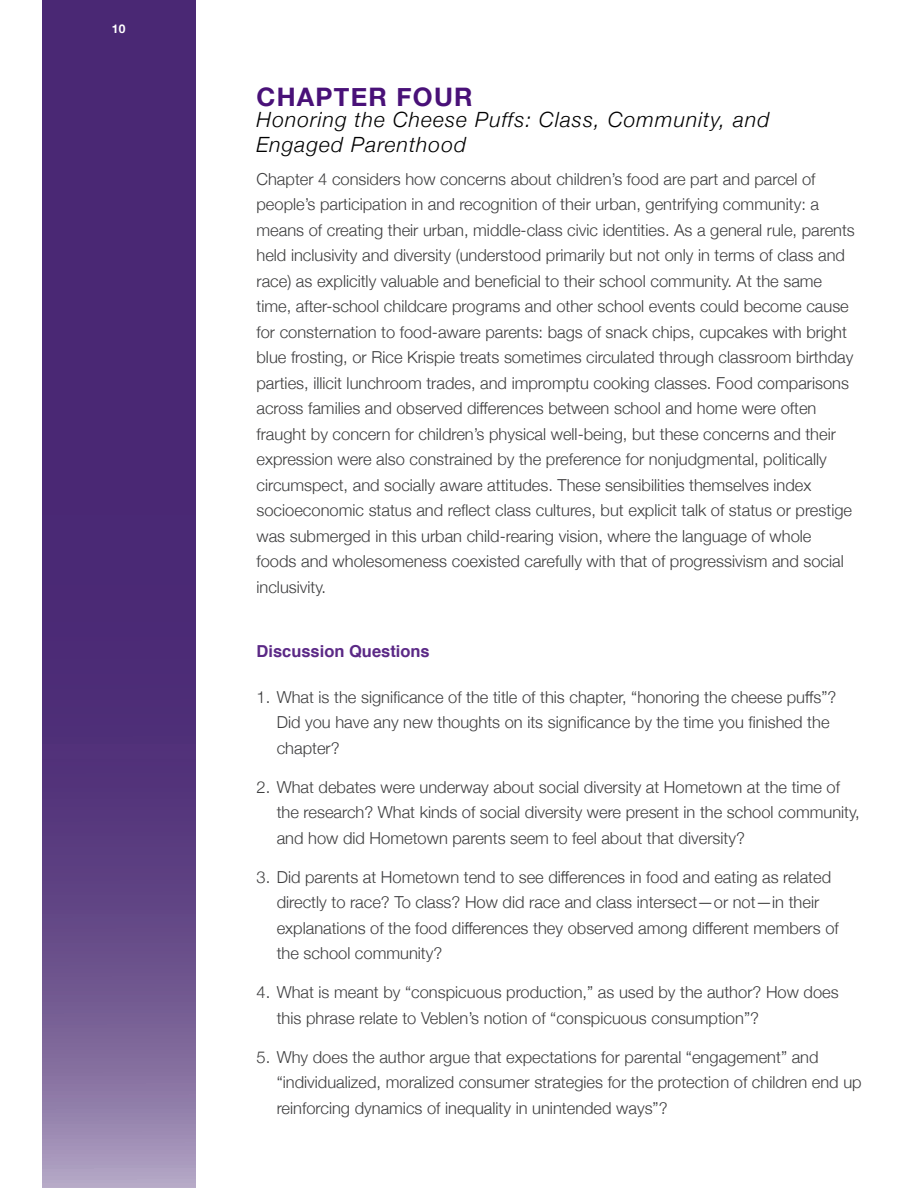
<style>
.page{position:relative;width:918px;height:1188px;background:#fff}
.page>*{position:absolute;margin:0;border:0;box-sizing:border-box;transform-origin:0 0}
.t1{font:700 25.5px "Helvetica Neue";letter-spacing:.05em;color:#491178}
.t2{font:italic 300 21px/25.5px "Helvetica Neue";letter-spacing:.05em;color:#000}
.Text{font:300 16.5px/25.5px "Helvetica Neue";color:#3e3e3f}
.Text-2{font:700 16.5px "Helvetica";color:#5b2986}
.t3{font:700 12px "Helvetica Neue";color:#fff}
</style>
<div class="page">
<svg style="left:42px;top:0;width:153px;height:1188px;background:#593b7f"></svg>
<p class="t3" style="left:112px;top:20px;width:15px">10</p>
<p class="t1" style="left:256px;top:77px;width:218px">CHAPTER FOUR</p>
<p class="t2" style="left:256px;top:105px;width:515px">Honoring the Cheese Puffs: Class, Community, and<br>Engaged Parenthood</p>
<p class="Text" style="left:256px;top:165px;width:600px">Chapter 4 considers how concerns about children’s food are part and parcel of people’s participation in and recognition of their urban, gentrifying community: a means of creating their urban, middle-class civic identities. As a general rule, parents held inclusivity and diversity (understood primarily but not only in terms of class and race) as explicitly valuable and beneficial to their school community. At the same time, after-school childcare programs and other school events could become cause for consternation to food-aware parents: bags of snack chips, cupcakes with bright blue frosting, or Rice Krispie treats sometimes circulated through classroom birthday parties, illicit lunchroom trades, and impromptu cooking classes. Food comparisons across families and observed differences between school and home were often fraught by concern for children’s physical well-being, but these concerns and their expression were also constrained by the preference for nonjudgmental, politically circumspect, and socially aware attitudes. These sensibilities themselves index socioeconomic status and reflect class cultures, but explicit talk of status or prestige was submerged in this urban child-rearing vision, where the language of whole foods and wholesomeness coexisted carefully with that of progressivism and social inclusivity.</p>
<p class="Text-2" style="left:256px;top:638px;width:175px">Discussion Questions</p>
<p class="Text" style="left:277px;top:683px;width:561px;text-indent:-20px">1. What is the significance of the title of this chapter, “honoring the cheese puffs”?<br>Did you have any new thoughts on its significance by the time you finished the chapter?</p>
<p class="Text" style="left:277px;top:773px;width:585px;text-indent:-20px">2. What debates were underway about social diversity at Hometown at the time of the research? What kinds of social diversity were present in the school community, and how did Hometown parents seem to feel about that diversity?</p>
<p class="Text" style="left:277px;top:863px;width:564px;text-indent:-20px">3. Did parents at Hometown tend to see differences in food and eating as related directly to race? To class? How did race and class intersect—or not—in their explanations of the food differences they observed among different members of the school community?</p>
<p class="Text" style="left:277px;top:979px;width:564px;text-indent:-20px">4. What is meant by “conspicuous production,” as used by the author? How does this phrase relate to Veblen’s notion of “conspicuous consumption”?</p>
<p class="Text" style="left:277px;top:1043px;width:586px;text-indent:-20px">5. Why does the author argue that expectations for parental “engagement” and “individualized, moralized consumer strategies for the protection of children end up reinforcing dynamics of inequality in unintended ways”?</p>
</div>
